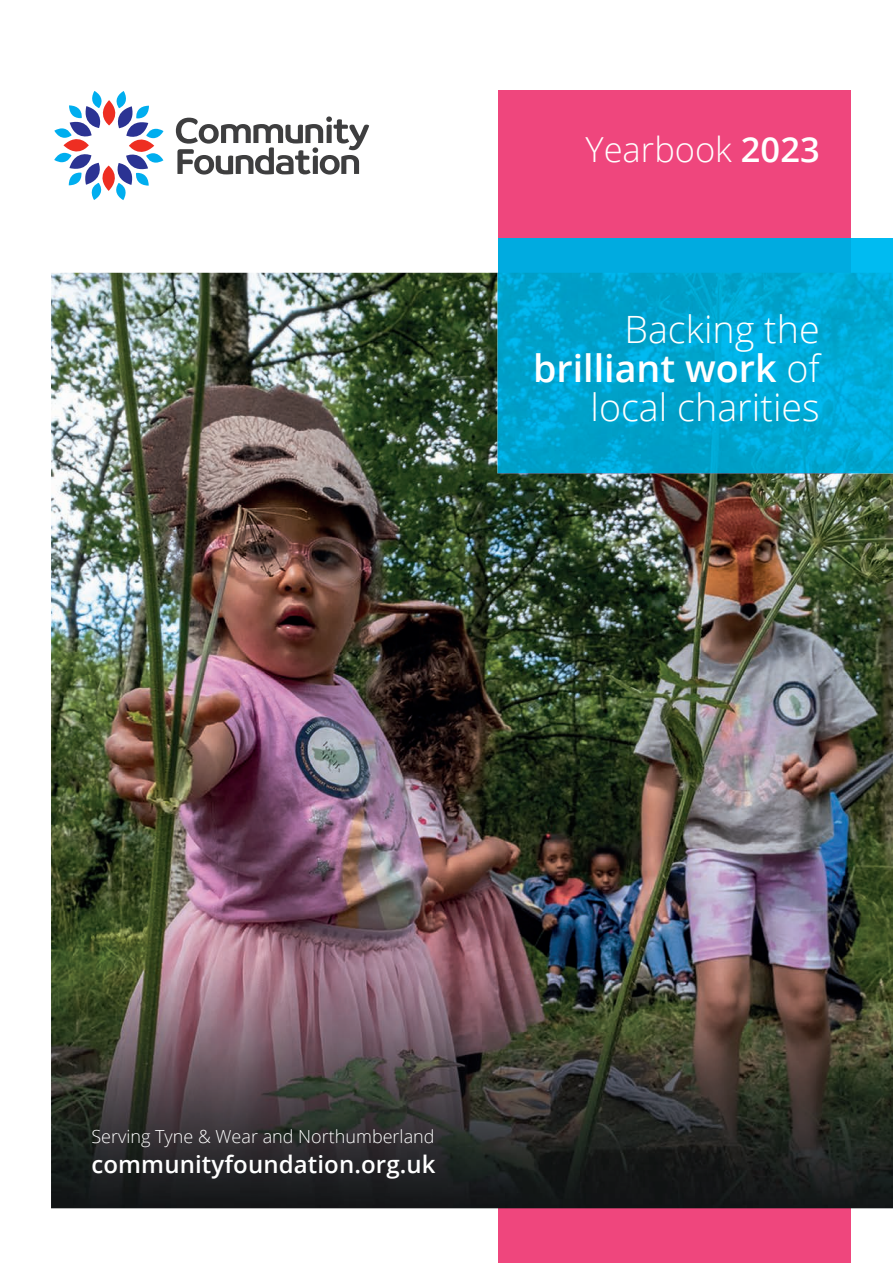
<style>
.page{position:relative;width:893px;height:1263px;background:#fff}
.page>*{position:absolute;margin:0;border:0;box-sizing:border-box;transform-origin:0 0}
.t1{font:300 37.65px/39px "Open Sans";color:#fff;text-align:right}
.t2{font:300 34.5px "Open Sans";color:#fff}
.t3{font:600 24px "Open Sans";letter-spacing:.005em;color:#fff}
.t4{font:300 18px "Open Sans";color:#fff}
.s1{font-weight:600}
</style>
<div class="page">
<div style="left:497px;top:91px;width:353px;height:1172px;background:#ef467d"></div>
<svg style="left:176px;top:116px;width:193px;height:59px"></svg>
<svg style="left:54px;top:91px;width:110px;height:109px"></svg>
<img style="left:51px;top:273px;width:842px;height:935px">
<div style="left:850px;top:238px;width:43px;height:35px;background:#00bbf1"></div>
<div style="left:497px;top:238px;width:353px;height:35px;background:#00abe0"></div>
<img style="left:497px;top:273px;width:396px;height:200px">
<p class="t2" style="left:585px;top:126px;width:236px">Yearbook <span class="s1">2023</span></p>
<p class="t1" style="left:533px;top:308px;width:288px">Backing the <span class="s1">brilliant work</span> of local charities</p>
<p class="t4" style="left:91px;top:1124px;width:345px">Serving Tyne &amp; Wear and Northumberland</p>
<p class="t3" style="left:91px;top:1147px;width:346px">communityfoundation.org.uk</p>
</div>
